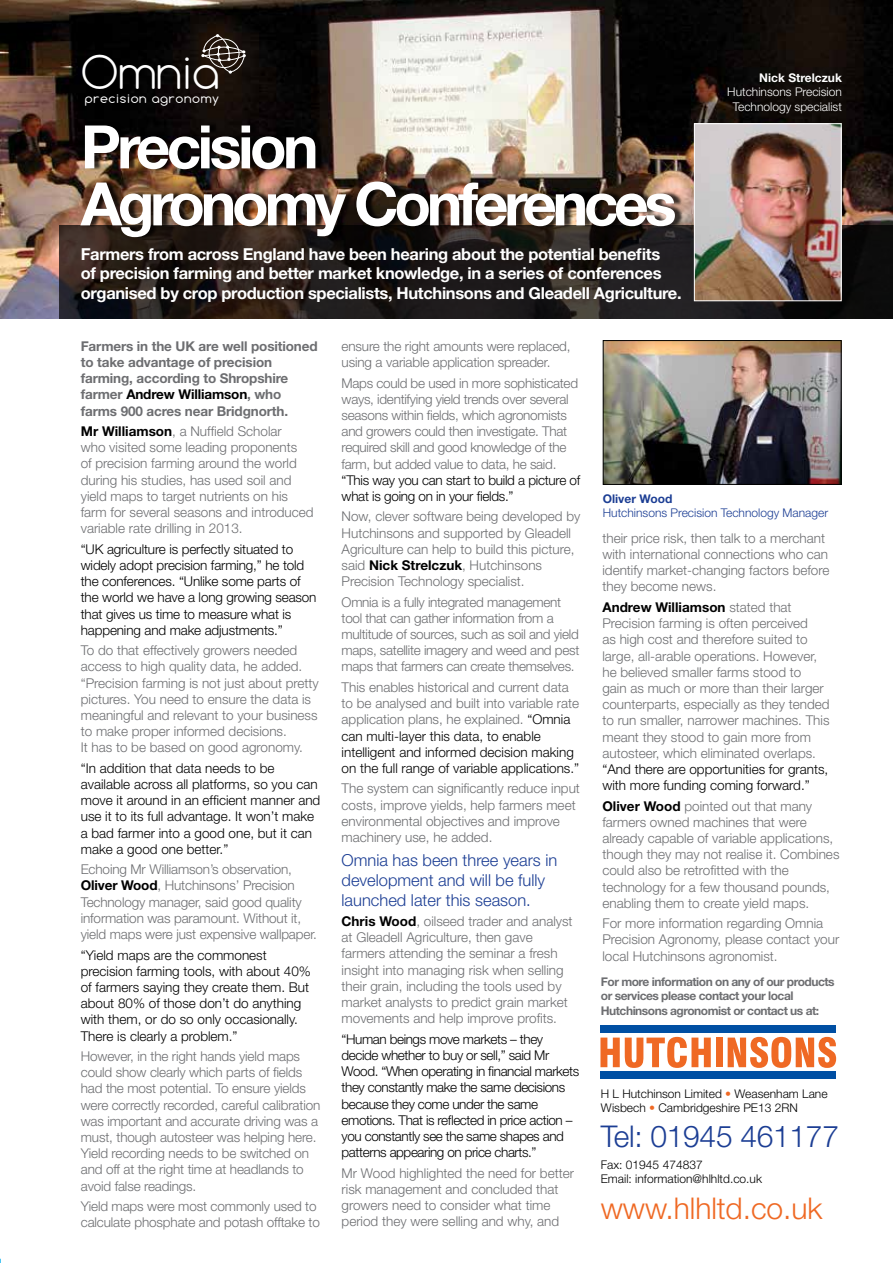
<style>
.page{position:relative;width:893px;height:1263px;background:#fff}
.page>*{position:absolute;margin:0;border:0;box-sizing:border-box;transform-origin:0 0}
.t1{font:700 60px/57px "Helvetica Neue";letter-spacing:-.07em;color:#fff}
.t2{font:300 43.95px "Comfortaa";color:#fff}
.t3{font:300 30px "Helvetica Neue";letter-spacing:-.005em;color:#ef6924}
.t4{font:300 30px "Helvetica Neue";letter-spacing:-.01em;color:#1c3e94}
.t5{font:700 16.5px/19.8px "Helvetica Neue";letter-spacing:-.02em;color:#fff}
.t6{font:300 16.5px/19.8px "Helvetica Neue";color:#1c3e94}
.t7{font:300 13.5px/16.2px "Helvetica Neue";color:#6d6e71}
.t8{font:300 13.5px/16.2px "Helvetica Neue";color:#000}
.t9{font:300 13.5px/16.2px "Helvetica Neue";letter-spacing:-.02em;color:#6d6e71}
.t10{font:300 13.5px/16.2px "Helvetica Neue";letter-spacing:-.03em;color:#000}
.t11{font:700 13.5px/16.2px "Helvetica Neue";letter-spacing:-.01em;color:#6d6e71}
.t12{font:300 13.5px/16.2px "Helvetica Neue";letter-spacing:-.02em;color:#000}
.t13{font:12.15px "Comfortaa";letter-spacing:.05em;color:#fff;scale:1.05 1}
.t14{font:300 12px/14.4px "Helvetica Neue";color:#000}
.t15{font:700 12px/14.4px "Helvetica Neue";letter-spacing:-.04em;color:#6d6e71}
.t16{font:300 12px/14.4px "Helvetica Neue";color:#fff;text-align:center}
.t17{font:300 12px "Helvetica Neue";color:#1c3e94}
.t18{font:700 12px "Helvetica Neue";color:#fff}
.t19{font:700 12px "Helvetica Neue";color:#1c3e94}
.s1{color:#000}
.s2{font-weight:700;color:#000}
.s3{color:#6d6e71}
.s4{color:#ef6924}
</style>
<div class="page">
<hr style="left:892px;top:574px;width:1px;height:38px;background:#000">
<img style="left:0;top:0;width:893px;height:319px">
<svg style="left:600px;top:1037px;width:111px;height:31px"></svg>
<div style="left:716px;top:1037px;width:7px;height:30px;background:#ef6924"></div>
<svg style="left:728px;top:1037px;width:108px;height:31px"></svg>
<div style="left:600px;top:1026px;width:236px;height:7px;background:#004fa3"></div>
<div style="left:600px;top:1071px;width:236px;height:8px;background:#004fa3"></div>
<svg style="left:60px;top:225px;width:833px;height:94px;background:#1f1a18"></svg>
<div style="left:84px;top:123px;width:600px;height:117px;background:#000;opacity:.75"></div>
<img style="left:605px;top:342px;width:235px;height:141px">
<div style="left:603px;top:340px;width:239px;height:145px;border:1px solid #000"></div>
<img style="left:696px;top:125px;width:144px;height:174px">
<div style="left:694px;top:123px;width:148px;height:178px;border:1px solid #fff"></div>
<svg style="left:201px;top:34px;width:45px;height:40px;background:#493f39"></svg>
<hr style="left:0;top:714px;width:1px;height:94px;background:#000">
<h2 class="t2" style="left:81px;top:45px;width:140px">Omnia</h2>
<p class="t13" style="left:85px;top:91px;width:129px">precision agronomy</p>
<h1 class="t1" style="left:81px;top:117px;width:597px">Precision<br>Agronomy Conferences</h1>
<p class="t5" style="left:81px;top:243px;width:602px">Farmers from across England have been hearing about the potential benefits<br>of precision farming and better market knowledge, in a series of conferences organised by crop production specialists, Hutchinsons and Gleadell Agriculture.</p>
<p class="t18" style="left:759px;top:70px;width:84px">Nick Strelczuk</p>
<p class="t16" style="left:727px;top:84px;width:116px">Hutchinsons Precision<br>Technology specialist</p>
<p class="t11" style="left:81px;top:338px;width:238px">Farmers in the UK are well positioned to take advantage of precision farming, according to Shropshire farmer <span class="s1">Andrew Williamson</span>, who farms 900 acres near Bridgnorth.</p>
<p class="t7" style="left:81px;top:423px;width:234px"><span class="s2">Mr Williamson</span>, a Nuffield Scholar<br>who visited some leading proponents<br>of precision farming around the world during his studies, has used soil and yield maps to target nutrients on his farm for several seasons and introduced variable rate drilling in 2013.</p>
<p class="t8" style="left:81px;top:540px;width:237px">“UK agriculture is perfectly situated to widely adopt precision farming,” he told the conferences. “Unlike some parts of the world we have a long growing season that gives us time to measure what is happening and make adjustments.”</p>
<p class="t7" style="left:81px;top:642px;width:240px">To do that effectively growers needed access to high quality data, he added. “Precision farming is not just about pretty pictures. You need to ensure the data is meaningful and relevant to your business to make proper informed decisions.<br>It has to be based on good agronomy.</p>
<p class="t8" style="left:81px;top:760px;width:241px">“In addition that data needs to be available across all platforms, so you can move it around in an efficient manner and use it to its full advantage. It won’t make a bad farmer into a good one, but it can make a good one better.”</p>
<p class="t7" style="left:81px;top:861px;width:238px">Echoing Mr Williamson’s observation, <span class="s2">Oliver Wood</span>, Hutchinsons’ Precision Technology manager, said good quality information was paramount. Without it, yield maps were just expensive wallpaper.</p>
<p class="t8" style="left:81px;top:946px;width:232px">“Yield maps are the commonest precision farming tools, with about 40% of farmers saying they create them. But about 80% of those don’t do anything with them, or do so only occasionally.<br>There is clearly a problem.”</p>
<p class="t7" style="left:81px;top:1048px;width:241px">However, in the right hands yield maps could show clearly which parts of fields had the most potential. To ensure yields were correctly recorded, careful calibration was important and accurate driving was a must, though autosteer was helping here.<br>Yield recording needs to be switched on and off at the right time at headlands to avoid false readings.</p>
<p class="t7" style="left:81px;top:1198px;width:241px">Yield maps were most commonly used to calculate phosphate and potash offtake to</p>
<p class="t7" style="left:342px;top:338px;width:230px">ensure the right amounts were replaced, using a variable application spreader.</p>
<p class="t9" style="left:342px;top:374px;width:238px">Maps could be used in more sophisticated ways, identifying yield trends over several seasons within fields, which agronomists and growers could then investigate. That required skill and good knowledge of the farm, but added value to data, he said.</p>
<p class="t12" style="left:342px;top:471px;width:240px">“This way you can start to build a picture of what is going on in your fields.”</p>
<p class="t7" style="left:342px;top:508px;width:240px">Now, clever software being developed by Hutchinsons and supported by Gleadell Agriculture can help to build this picture, said <span class="s2">Nick Strelczuk</span>, Hutchinsons Precision Technology specialist.</p>
<p class="t9" style="left:342px;top:593px;width:239px">Omnia is a fully integrated management tool that can gather information from a multitude of sources, such as soil and yield maps, satellite imagery and weed and pest maps that farmers can create themselves.</p>
<p class="t8" style="left:342px;top:679px;width:239px"><span class="s3">This enables historical and current data to be analysed and built into variable rate application plans, he explained.</span> “Omnia can multi-layer this data, to enable intelligent and informed decision making on the full range of variable applications.”</p>
<p class="t7" style="left:342px;top:780px;width:240px">The system can significantly reduce input costs, improve yields, help farmers meet environmental objectives and improve machinery use, he added.</p>
<p class="t6" style="left:342px;top:850px;width:217px">Omnia has been three years in development and will be fully launched later this season.</p>
<p class="t7" style="left:342px;top:913px;width:233px"><span class="s2">Chris Wood</span>, oilseed trader and analyst at Gleadell Agriculture, then gave farmers attending the seminar a fresh insight into managing risk when selling their grain, including the tools used by market analysts to predict grain market movements and help improve profits.</p>
<p class="t10" style="left:342px;top:1030px;width:239px">“Human beings move markets – they decide whether to buy or sell,” said Mr Wood. “When operating in financial markets they constantly make the same decisions because they come under the same emotions. That is reflected in price action – you constantly see the same shapes and patterns appearing on price charts.”</p>
<p class="t7" style="left:342px;top:1164px;width:234px">Mr Wood highlighted the need for better risk management and concluded that growers need to consider what time period they were selling and why, and</p>
<p class="t19" style="left:603px;top:491px;width:71px">Oliver Wood</p>
<p class="t17" style="left:603px;top:505px;width:227px">Hutchinsons Precision Technology Manager</p>
<p class="t7" style="left:602px;top:530px;width:229px">their price risk, then talk to a merchant with international connections who can identify market-changing factors before they become news.</p>
<p class="t7" style="left:602px;top:599px;width:229px"><span class="s2">Andrew Williamson</span> stated that Precision farming is often perceived<br>as high cost and therefore suited to large, all-arable operations. However, he believed smaller farms stood to<br>gain as much or more than their larger counterparts, especially as they tended to run smaller, narrower machines. This meant they stood to gain more from autosteer, which eliminated overlaps.</p>
<p class="t8" style="left:602px;top:761px;width:227px">“And there are opportunities for grants, with more funding coming forward.”</p>
<p class="t7" style="left:602px;top:797px;width:239px"><span class="s2">Oliver Wood</span> pointed out that many farmers owned machines that were already capable of variable applications, though they may not realise it. Combines could also be retrofitted with the technology for a few thousand pounds, enabling them to create yield maps.</p>
<p class="t7" style="left:602px;top:915px;width:238px">For more information regarding Omnia<br>Precision Agronomy, please contact your local Hutchinsons agronomist.</p>
<p class="t15" style="left:601px;top:974px;width:235px">For more information on any of our products or services please contact your local<br>Hutchinsons agronomist or contact us at:</p>
<p class="t14" style="left:601px;top:1086px;width:228px">H L Hutchinson Limited <span class="s4">•</span> Weasenham Lane<br>Wisbech <span class="s4">•</span> Cambridgeshire PE13 2RN</p>
<h3 class="t4" style="left:601px;top:1117px;width:240px">Tel: 01945 461177</h3>
<p class="t14" style="left:601px;top:1157px;width:163px">Fax: 01945 474837<br>Email: information@hlhltd.co.uk</p>
<h3 class="t3" style="left:601px;top:1190px;width:223px">www.hlhltd.co.uk</h3>
</div>
